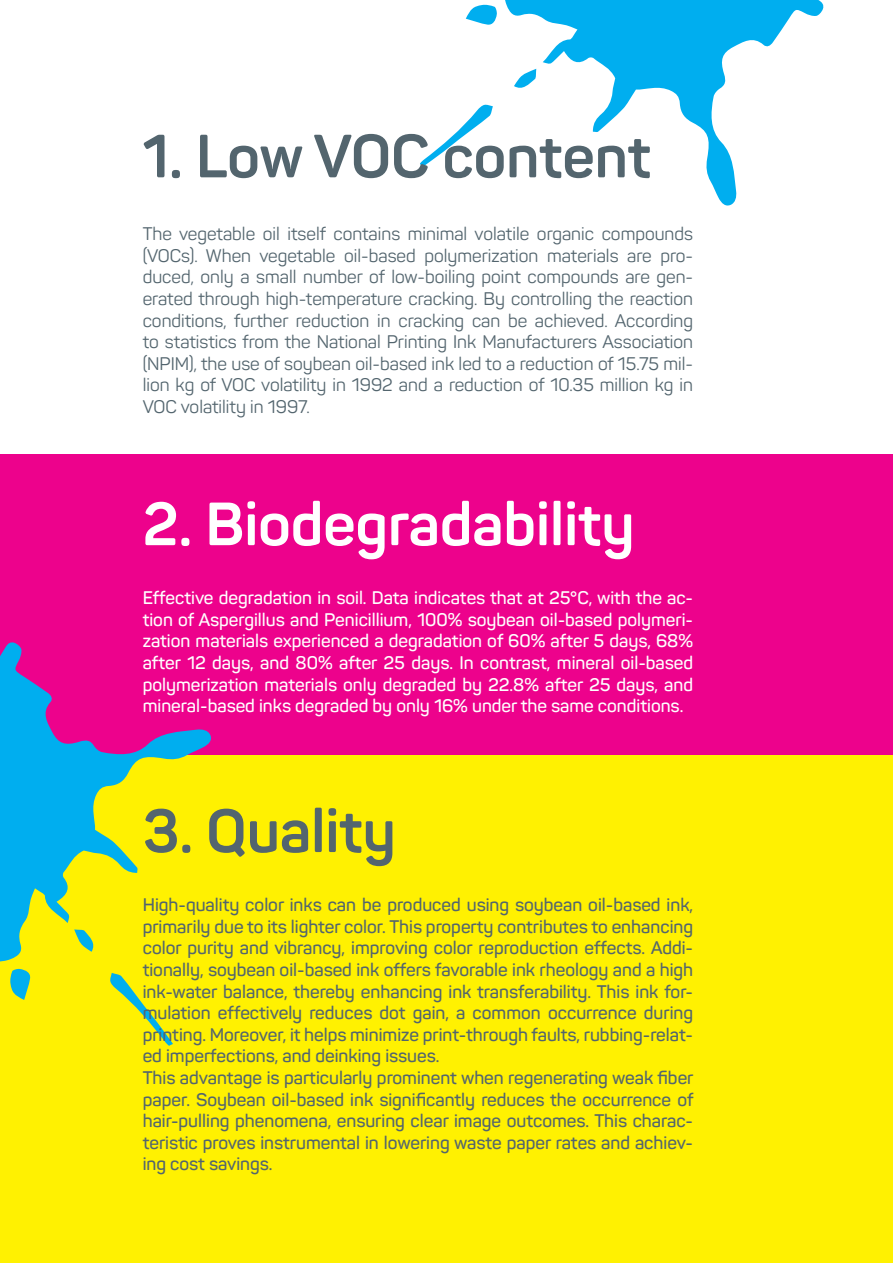
<style>
.page{position:relative;width:893px;height:1263px;background:#fff}
.page>*{position:absolute;margin:0;border:0;box-sizing:border-box;transform-origin:0 0}
.t1{font:700 60px "Panton";color:#53656e}
.t2{font:700 60px "Panton";color:#fff}
.t3{font:600 18px/21.6px "Panton";color:#53656e}
.t4{font:18px/21.6px "Panton";color:#53656e;text-align:justify}
.t5{font:600 18px/21.6px "Panton";color:#fff;text-align:justify}
</style>
<div class="page">
<div style="left:0;top:740px;width:893px;height:523px;background:#fff101"></div>
<svg style="left:420px;top:0;width:404px;height:206px"></svg>
<div style="left:0;top:455px;width:893px;height:300px;background:#ed028c"></div>
<svg style="left:0;top:642px;width:211px;height:404px"></svg>
<h1 class="t1" style="left:143px;top:119px;width:510px">1. Low VOC content</h1>
<p class="t4" style="left:143px;top:223px;width:552px">The vegetable oil itself contains minimal volatile organic compounds (VOCs). When vegetable oil-based polymerization materials are pro&shy;duced, only a small number of low-boiling point compounds are gen&shy;erated through high-temperature cracking. By controlling the reaction conditions, further reduction in cracking can be achieved. According to statistics from the National Printing Ink Manufacturers Association (NPIM), the use of soybean oil-based ink led to a reduction of 15.75 mil&shy;lion kg of VOC volatility in 1992 and a reduction of 10.35 million kg in VOC volatility in 1997.</p>
<h1 class="t2" style="left:143px;top:487px;width:493px">2. Biodegradability</h1>
<p class="t5" style="left:143px;top:587px;width:552px">Effective degradation in soil. Data indicates that at 25°C, with the ac&shy;tion of Aspergillus and Penicillium, 100% soybean oil-based polymeri&shy;zation materials experienced a degradation of 60% after 5 days, 68% after 12 days, and 80% after 25 days. In contrast, mineral oil-based polymerization materials only degraded by 22.8% after 25 days, and mineral-based inks degraded by only 16% under the same conditions.</p>
<h1 class="t1" style="left:143px;top:793px;width:255px">3. Quality</h1>
<p class="t3" style="left:143px;top:894px;width:552px">High-quality color inks can be produced using soybean oil-based ink, primarily due to its lighter color. This property contributes to enhancing color purity and vibrancy, improving color reproduction effects. Addi&shy;tionally, soybean oil-based ink offers favorable ink rheology and a high ink-water balance, thereby enhancing ink transferability. This ink for&shy;mulation effectively reduces dot gain, a common occurrence during printing. Moreover, it helps minimize print-through faults, rubbing-relat&shy;ed imperfections, and deinking issues.<br>This advantage is particularly prominent when regenerating weak fiber paper. Soybean oil-based ink significantly reduces the occurrence of hair-pulling phenomena, ensuring clear image outcomes. This charac&shy;teristic proves instrumental in lowering waste paper rates and achiev&shy;ing cost savings.</p>
</div>
